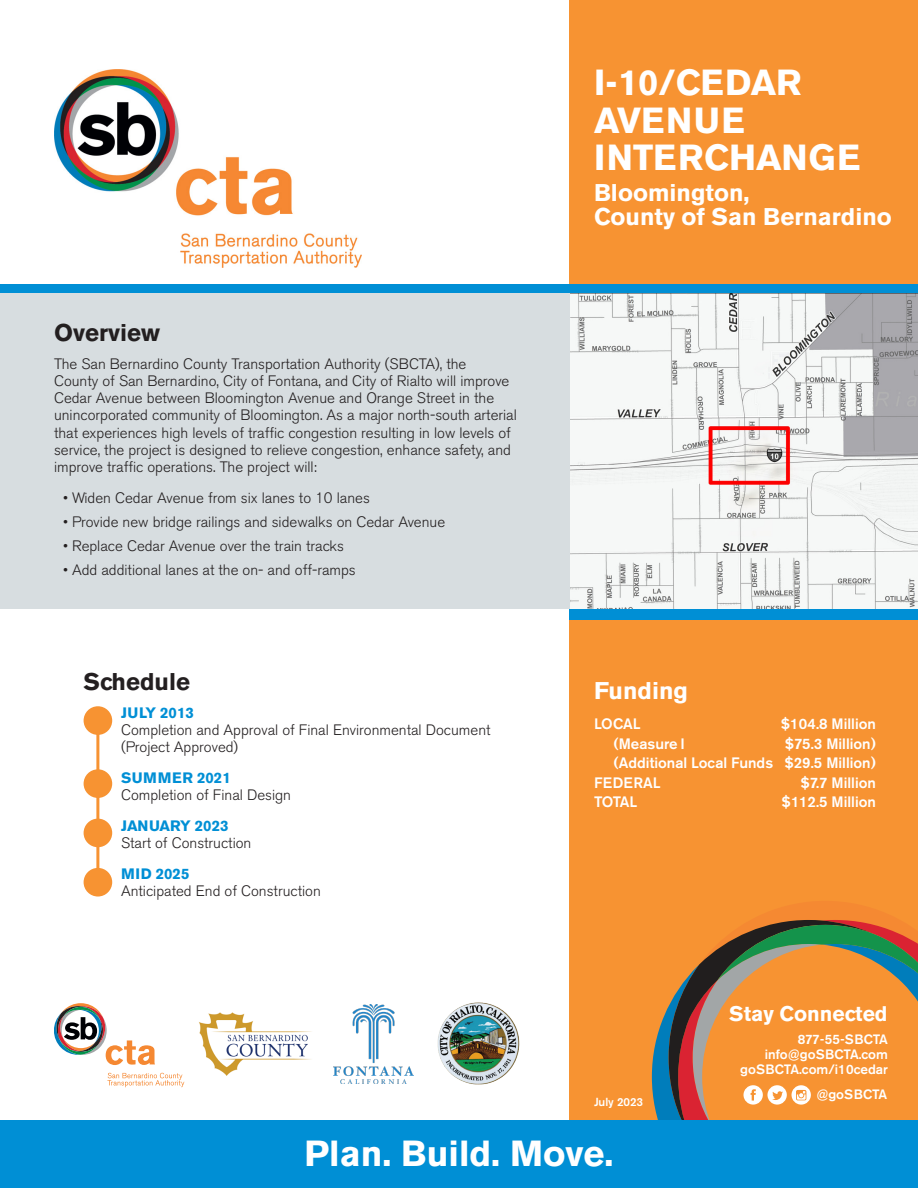
<style>
.page{position:relative;width:918px;height:1188px;background:#fff}
.page>*{position:absolute;margin:0;border:0;box-sizing:border-box;transform-origin:0 0}
.t1{font:700 36px/37.5px "Akzidenz Grotesk BE";color:#fff}
.t2{font:700 24px/24px "Akzidenz Grotesk BE";color:#fff}
.t3{font:700 24px "Akzidenz Grotesk BE";color:#231f20}
.t4{font:700 21px "Akzidenz Grotesk BE";color:#fff}
.t5{font:300 15px/17.2px "Akzidenz Grotesk BE";color:#231f20}
.t6{font:500 15px "Akzidenz Grotesk BE";color:#fff}
.t7{font:500 13.5px "Akzidenz Grotesk BE";color:#fff}
.t8{font:500 13.5px "Akzidenz Grotesk BE";letter-spacing:-.02em;color:#fff}
.t9{font:500 11.7px "Akzidenz Grotesk BE";color:#fff}
.s1{font-weight:700;color:#008fd5}
</style>
<div class="page">
<div style="left:569px;top:0;width:349px;height:1188px;background:#f79332"></div>
<div style="left:0;top:284px;width:918px;height:318px;background:#008fd5"></div>
<img style="left:569px;top:294px;width:349px;height:315px">
<div style="left:569px;top:609px;width:349px;height:11px;background:#008fd5"></div>
<div style="left:0;top:294px;width:569px;height:315px;background:#d7dde0"></div>
<div style="left:84px;top:706px;width:28px;height:29px;background:#f79332;border-radius:50%"></div>
<div style="left:84px;top:769px;width:28px;height:29px;background:#f79332;border-radius:50%"></div>
<div style="left:84px;top:819px;width:28px;height:28px;background:#f79332;border-radius:50%"></div>
<div style="left:84px;top:868px;width:28px;height:29px;background:#f79332;border-radius:50%"></div>
<hr style="left:96px;top:721px;width:3px;height:161px;background:#f79332">
<div style="left:0;top:1120px;width:918px;height:68px;background:#008fd5"></div>
<svg style="left:652px;top:920px;width:266px;height:200px"></svg>
<img style="left:55px;top:70px;width:307px;height:198px">
<svg style="left:107px;top:1073px;width:77px;height:14px"></svg>
<svg style="left:54px;top:1003px;width:101px;height:62px"></svg>
<img style="left:199px;top:1012px;width:113px;height:64px">
<img style="left:334px;top:1005px;width:80px;height:79px">
<img style="left:437px;top:1002px;width:83px;height:83px">
<p class="t3" style="left:54px;top:318px;width:108px">Overview</p>
<p class="t5" style="left:54px;top:355px;width:464px">The San Bernardino County Transportation Authority (SBCTA), the<br>County of San Bernardino, City of Fontana, and City of Rialto will improve Cedar Avenue between Bloomington Avenue and Orange Street in the unincorporated community of Bloomington. As a major north-south arterial that experiences high levels of traffic congestion resulting in low levels of service, the project is designed to relieve congestion, enhance safety, and improve traffic operations. The project will:</p>
<p class="t5" style="left:63px;top:489px;width:308px">• Widen Cedar Avenue from six lanes to 10 lanes</p>
<p class="t5" style="left:63px;top:513px;width:384px">• Provide new bridge railings and sidewalks on Cedar Avenue</p>
<p class="t5" style="left:63px;top:537px;width:282px">• Replace Cedar Avenue over the train tracks</p>
<p class="t5" style="left:63px;top:561px;width:294px">• Add additional lanes at the on- and off-ramps</p>
<p class="t3" style="left:84px;top:667px;width:108px">Schedule</p>
<p class="t5" style="left:121px;top:704px;width:371px"><span class="s1">JULY 2013<br></span>Completion and Approval of Final Environmental Document (Project Approved)</p>
<p class="t5" style="left:121px;top:769px;width:172px"><span class="s1">SUMMER 2021<br></span>Completion of Final Design</p>
<p class="t5" style="left:121px;top:817px;width:132px"><span class="s1">JANUARY 2023<br></span>Start of Construction</p>
<p class="t5" style="left:121px;top:865px;width:201px"><span class="s1">MID 2025<br></span>Anticipated End of Construction</p>
<p class="t1" style="left:594px;top:64px;width:268px">I-10/CEDAR<br>AVENUE<br>INTERCHANGE</p>
<p class="t2" style="left:594px;top:181px;width:299px">Bloomington,<br>County of San Bernardino</p>
<p class="t2" style="left:594px;top:679px;width:96px">Funding</p>
<p class="t6" style="left:594px;top:715px;width:48px">LOCAL</p>
<p class="t6" style="left:781px;top:715px;width:97px">$104.8 Million</p>
<p class="t6" style="left:614px;top:734px;width:73px">(Measure I</p>
<p class="t6" style="left:785px;top:734px;width:93px">$75.3 Million)</p>
<p class="t6" style="left:614px;top:754px;width:264px">(Additional Local Funds $29.5 Million)</p>
<p class="t6" style="left:594px;top:773px;width:68px">FEDERAL</p>
<p class="t6" style="left:800px;top:773px;width:77px">$7.7 Million</p>
<p class="t6" style="left:594px;top:793px;width:45px">TOTAL</p>
<p class="t6" style="left:782px;top:793px;width:96px">$112.5 Million</p>
<p class="t4" style="left:729px;top:1002px;width:160px">Stay Connected</p>
<p class="t8" style="left:798px;top:1031px;width:92px">877-55-SBCTA</p>
<p class="t7" style="left:765px;top:1046px;width:125px">info@goSBCTA.com</p>
<p class="t7" style="left:740px;top:1061px;width:149px">goSBCTA.com/i10cedar</p>
<p class="t9" style="left:594px;top:1094px;width:51px">July 2023</p>
<p class="t1" style="left:304px;top:1135px;width:311px">Plan. Build. Move.</p>
<p class="t7" style="left:816px;top:1086px;width:72px">@goSBCTA</p>
</div>
